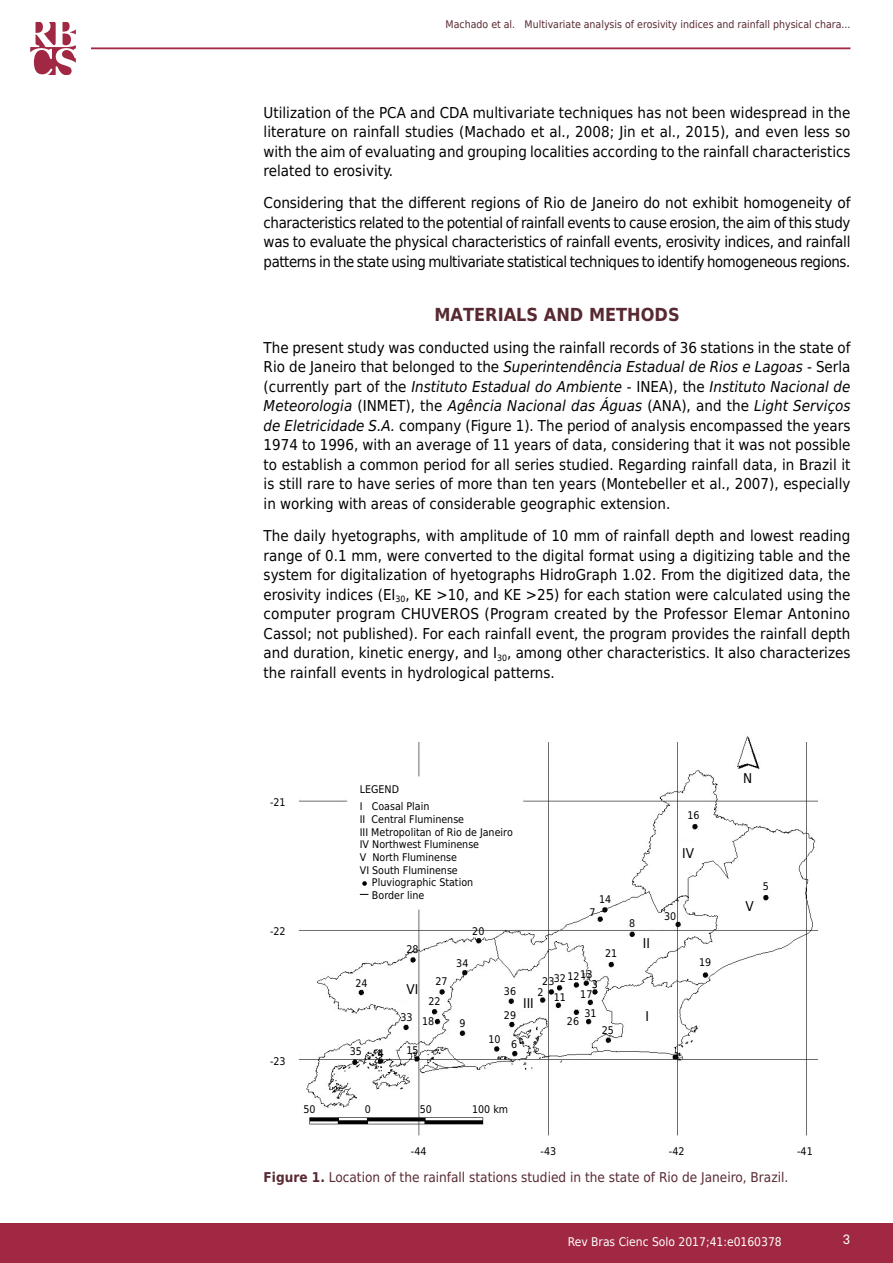
<style>
.page{position:relative;width:893px;height:1263px;background:#fff}
.page>*{position:absolute;margin:0;border:0;box-sizing:border-box;transform-origin:0 0}
.t1{font:700 18px "DejaVu Sans Condensed";color:#582931}
.t2{font:15px/19.5px "DejaVu Sans Condensed";color:#000;text-align:justify}
.t3{font:13.5px "DejaVu Sans Condensed";color:#582931}
.t4{font:13.5px "DejaVu Sans Condensed";color:#000}
.t5{font:13.5px "Akkurat Pro";color:#fff}
.t6{font:12px "DejaVu Sans Condensed";color:#fff}
.t7{font:10.65px/17.2px "DejaVu Sans Condensed";color:#000}
.t8{font:10.5px "DejaVu Sans Condensed";color:#582931}
.s1{font-style:italic}
.s2{font-weight:700}
</style>
<div class="page">
<div style="left:0;top:1223px;width:893px;height:40px;background:#a02842"></div>
<img style="left:298px;top:736px;width:520px;height:400px">
<svg style="left:362px;top:881px;width:5px;height:5px"></svg>
<hr style="left:91px;top:47px;width:759px;height:2px;background:#a02842">
<svg style="left:30px;top:22px;width:46px;height:52px"></svg>
<p class="t8" style="left:446px;top:16px;width:406px">Machado et al. Multivariate analysis of erosivity indices and rainfall physical chara...</p>
<p class="t2" style="left:264px;top:102px;width:588px">Utilization of the PCA and CDA multivariate techniques has not been widespread in the literature on rainfall studies (Machado et al., 2008; Jin et al., 2015), and even less so with the aim of evaluating and grouping localities according to the rainfall characteristics related to erosivity.</p>
<p class="t2" style="left:264px;top:193px;width:588px">Considering that the different regions of Rio de Janeiro do not exhibit homogeneity of characteristics related to the potential of rainfall events to cause erosion, the aim of this study was to evaluate the physical characteristics of rainfall events, erosivity indices, and rainfall patterns in the state using multivariate statistical techniques to identify homogeneous regions.</p>
<p class="t1" style="left:434px;top:299px;width:247px">MATERIALS AND METHODS</p>
<p class="t2" style="left:264px;top:337px;width:588px">The present study was conducted using the rainfall records of 36 stations in the state of Rio de Janeiro that belonged to the <span class="s1">Superintendência Estadual de Rios e Lagoas</span> - Serla (currently part of the <span class="s1">Instituto Estadual do Ambiente</span> - INEA), the <span class="s1">Instituto Nacional de Meteorologia</span> (INMET), the <span class="s1">Agência Nacional das Águas</span> (ANA), and the <span class="s1">Light Serviços de Eletricidade S.A.</span> company (Figure 1). The period of analysis encompassed the years 1974 to 1996, with an average of 11 years of data, considering that it was not possible to establish a common period for all series studied. Regarding rainfall data, in Brazil it is still rare to have series of more than ten years (Montebeller et al., 2007), especially in working with areas of considerable geographic extension.</p>
<p class="t2" style="left:264px;top:526px;width:588px">The daily hyetographs, with amplitude of 10 mm of rainfall depth and lowest reading range of 0.1 mm, were converted to the digital format using a digitizing table and the system for digitalization of hyetographs HidroGraph 1.02. From the digitized data, the erosivity indices (EI<sub>30</sub>, KE &gt;10, and KE &gt;25) for each station were calculated using the computer program CHUVEROS (Program created by the Professor Elemar Antonino Cassol; not published). For each rainfall event, the program provides the rainfall depth and duration, kinetic energy, and I<sub>30</sub>, among other characteristics. It also characterizes the rainfall events in hydrological patterns.</p>
<p class="t7" style="left:270px;top:793px;width:17px">-21</p>
<p class="t7" style="left:270px;top:922px;width:17px">-22</p>
<p class="t7" style="left:270px;top:1052px;width:17px">-23</p>
<p class="t7" style="left:360px;top:780px;width:71px">LEGEND<br>I Coasal Plain</p>
<p class="t7" style="left:360px;top:810px;width:106px">II Central Fluminense</p>
<p class="t7" style="left:360px;top:823px;width:155px">III Metropolitan of Rio de Janeiro</p>
<p class="t7" style="left:360px;top:836px;width:121px">IV Northwest Fluminense</p>
<p class="t7" style="left:360px;top:848px;width:99px">V North Fluminense</p>
<p class="t7" style="left:360px;top:861px;width:99px">VI South Fluminense</p>
<p class="t7" style="left:372px;top:874px;width:103px">Pluviographic Station</p>
<p class="t7" style="left:372px;top:886px;width:54px">Border line</p>
<p class="t7" style="left:406px;top:941px;width:14px">28</p>
<p class="t7" style="left:472px;top:922px;width:14px">20</p>
<p class="t7" style="left:456px;top:954px;width:14px">34</p>
<p class="t7" style="left:599px;top:890px;width:14px">14</p>
<p class="t7" style="left:589px;top:903px;width:8px">7</p>
<p class="t7" style="left:605px;top:944px;width:14px">21</p>
<p class="t7" style="left:355px;top:974px;width:14px">24</p>
<p class="t7" style="left:435px;top:972px;width:14px">27</p>
<p class="t7" style="left:429px;top:992px;width:14px">22</p>
<p class="t7" style="left:422px;top:1012px;width:14px">18</p>
<p class="t4" style="left:406px;top:978px;width:13px">VI</p>
<p class="t7" style="left:400px;top:1009px;width:14px">33</p>
<p class="t7" style="left:350px;top:1042px;width:14px">35</p>
<p class="t7" style="left:378px;top:1044px;width:8px">4</p>
<p class="t7" style="left:406px;top:1041px;width:14px">15</p>
<p class="t7" style="left:459px;top:1014px;width:8px">9</p>
<p class="t7" style="left:567px;top:967px;width:26px">1213</p>
<p class="t7" style="left:554px;top:969px;width:14px">32</p>
<p class="t7" style="left:554px;top:973px;width:14px;line-height:15.6px;text-indent:-12px">23<br>11</p>
<p class="t7" style="left:580px;top:979px;width:19px;line-height:10.1px;text-indent:12px">3<br>17</p>
<p class="t7" style="left:504px;top:982px;width:14px">36</p>
<p class="t7" style="left:538px;top:983px;width:8px">2</p>
<p class="t7" style="left:504px;top:1006px;width:14px">29</p>
<p class="t4" style="left:523px;top:992px;width:12px">III</p>
<p class="t7" style="left:585px;top:1004px;width:14px">31</p>
<p class="t7" style="left:567px;top:1013px;width:14px">26</p>
<p class="t7" style="left:602px;top:1021px;width:14px">25</p>
<p class="t7" style="left:489px;top:1030px;width:14px">10</p>
<p class="t7" style="left:511px;top:1035px;width:8px">6</p>
<p class="t7" style="left:629px;top:914px;width:8px">8</p>
<p class="t4" style="left:643px;top:932px;width:9px">II</p>
<p class="t4" style="left:645px;top:1006px;width:5px">I</p>
<p class="t7" style="left:687px;top:806px;width:14px">16</p>
<p class="t4" style="left:682px;top:842px;width:13px">IV</p>
<p class="t7" style="left:664px;top:907px;width:14px">30</p>
<p class="t7" style="left:699px;top:953px;width:14px">19</p>
<p class="t7" style="left:304px;top:1100px;width:14px">50</p>
<p class="t7" style="left:365px;top:1100px;width:8px">0</p>
<p class="t7" style="left:420px;top:1100px;width:14px">50</p>
<p class="t7" style="left:472px;top:1100px;width:38px">100 km</p>
<p class="t4" style="left:743px;top:767px;width:11px">N</p>
<p class="t4" style="left:746px;top:895px;width:10px">V</p>
<p class="t7" style="left:763px;top:878px;width:8px">5</p>
<p class="t7" style="left:411px;top:1142px;width:17px">-44</p>
<p class="t7" style="left:541px;top:1142px;width:17px">-43</p>
<p class="t7" style="left:669px;top:1142px;width:17px">-42</p>
<p class="t7" style="left:797px;top:1142px;width:17px">-41</p>
<p class="t3" style="left:264px;top:1166px;width:526px"><span class="s2">Figure 1.</span> Location of the rainfall stations studied in the state of Rio de Janeiro, Brazil.</p>
<p class="t6" style="left:568px;top:1231px;width:215px">Rev Bras Cienc Solo 2017;41:e0160378</p>
<p class="t5" style="left:843px;top:1231px;width:9px">3</p>
</div>
